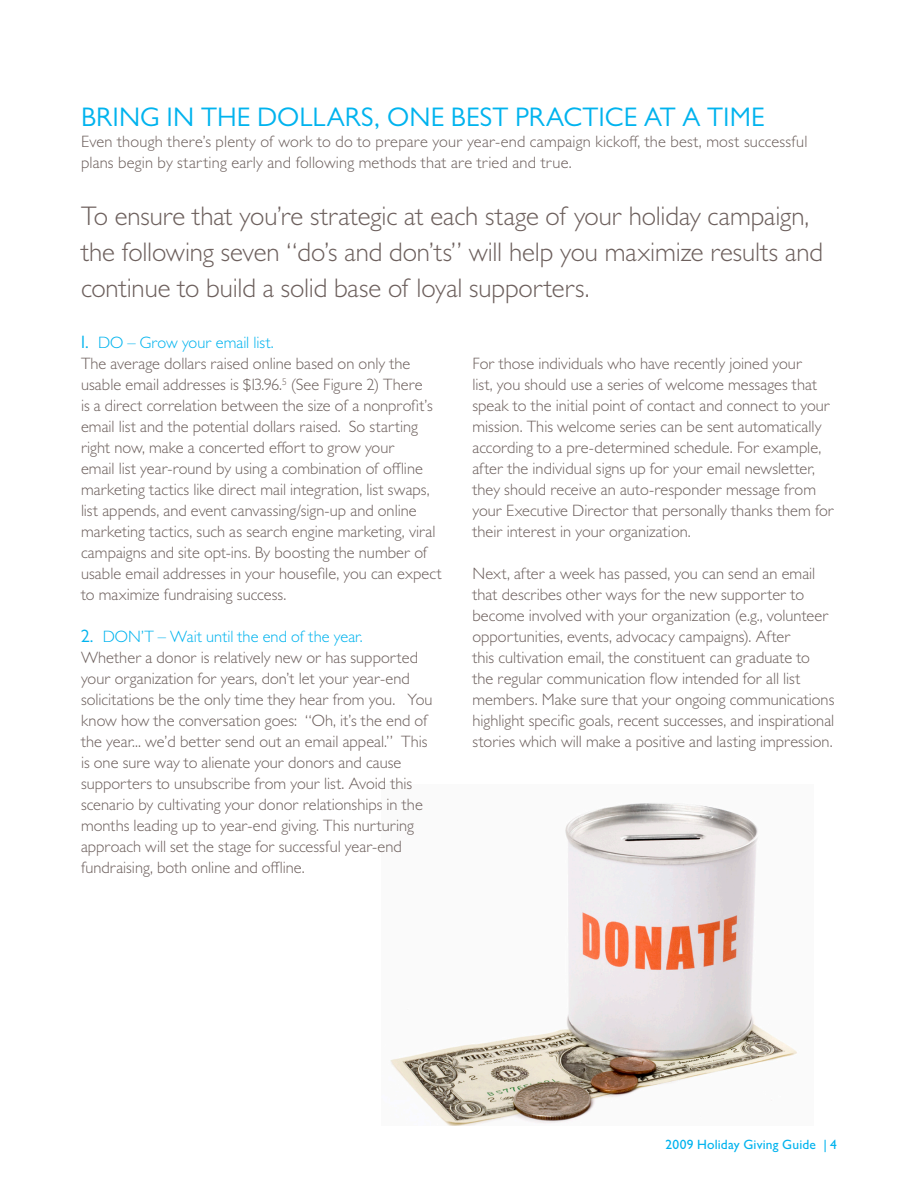
<style>
.page{position:relative;width:918px;height:1188px;background:#fff}
.page>*{position:absolute;margin:0;border:0;box-sizing:border-box;transform-origin:0 0}
.Summary{font:300 27px/36px "Gill Sans MT Pro";letter-spacing:-.005em;color:#6d605d}
.t1{font:27px "Gill Sans MT Pro";letter-spacing:.005em;color:#00b3ee}
.Numbered_list{font:300 16.5px/21px "Gill Sans MT Pro";color:#6d605d}
.Numbered_list-2{font:300 16.5px "Gill Sans MT Pro";color:#00b3ee}
.t2{font:500 13.5px "Gill Sans MT Pro";color:#00b3ee}
.s1{font-weight:400;font-size:18px;color:#00b3ee}
.s2{color:#00b3ee}
.s3{font-weight:400;font-size:18px}
</style>
<div class="page">
<img style="left:390px;top:803px;width:407px;height:322px">
<p class="t1" style="left:81px;top:101px;width:685px">BRING IN THE DOLLARS, ONE BEST PRACTICE AT A TIME</p>
<p class="Numbered_list" style="left:81px;top:131px;width:728px">Even though there’s plenty of work to do to prepare your year-end campaign kickoff, the best, most successful plans begin by starting early and following methods that are tried and true.</p>
<p class="Summary" style="left:81px;top:198px;width:744px">To ensure that you’re strategic at each stage of your holiday campaign, the following seven “do’s and don’ts” will help you maximize results and continue to build a solid base of loyal supporters.</p>
<p class="Numbered_list" style="left:81px;top:332px;width:362px"><span class="s1">1.</span> <span class="s2">DO – Grow your email list.<br></span>The average dollars raised online based on only the usable email addresses is $13.96.<sup>5</sup> (See Figure 2) There<br>is a direct correlation between the size of a nonprofit’s email list and the potential dollars raised. So starting right now, make a concerted effort to grow your<br>email list year-round by using a combination of offline marketing tactics like direct mail integration, list swaps, list appends, and event canvassing/sign-up and online marketing tactics, such as search engine marketing, viral campaigns and site opt-ins. By boosting the number of usable email addresses in your housefile, you can expect to maximize fundraising success.</p>
<p class="Numbered_list-2" style="left:81px;top:627px;width:283px"><span class="s3">2.</span> DON’T – Wait until the end of the year.</p>
<p class="Numbered_list" style="left:81px;top:647px;width:353px">Whether a donor is relatively new or has supported your organization for years, don’t let your year-end solicitations be the only time they hear from you. You know how the conversation goes: “Oh, it’s the end of the year... we’d better send out an email appeal.” This is one sure way to alienate your donors and cause supporters to unsubscribe from your list. Avoid this scenario by cultivating your donor relationships in the months leading up to year-end giving. This nurturing approach will set the stage for successful year-end fundraising, both online and offline.</p>
<p class="Numbered_list" style="left:472px;top:353px;width:363px">For those individuals who have recently joined your<br>list, you should use a series of welcome messages that speak to the initial point of contact and connect to your mission. This welcome series can be sent automatically according to a pre-determined schedule. For example, after the individual signs up for your email newsletter, they should receive an auto-responder message from your Executive Director that personally thanks them for their interest in your organization.</p>
<p class="Numbered_list" style="left:472px;top:563px;width:363px">Next, after a week has passed, you can send an email that describes other ways for the new supporter to become involved with your organization (e.g., volunteer opportunities, events, advocacy campaigns). After<br>this cultivation email, the constituent can graduate to the regular communication flow intended for all list members. Make sure that your ongoing communications highlight specific goals, recent successes, and inspirational stories which will make a positive and lasting impression.</p>
<p class="t2" style="left:665px;top:1136px;width:173px">2009 Holiday Giving Guide | 4</p>
</div>
